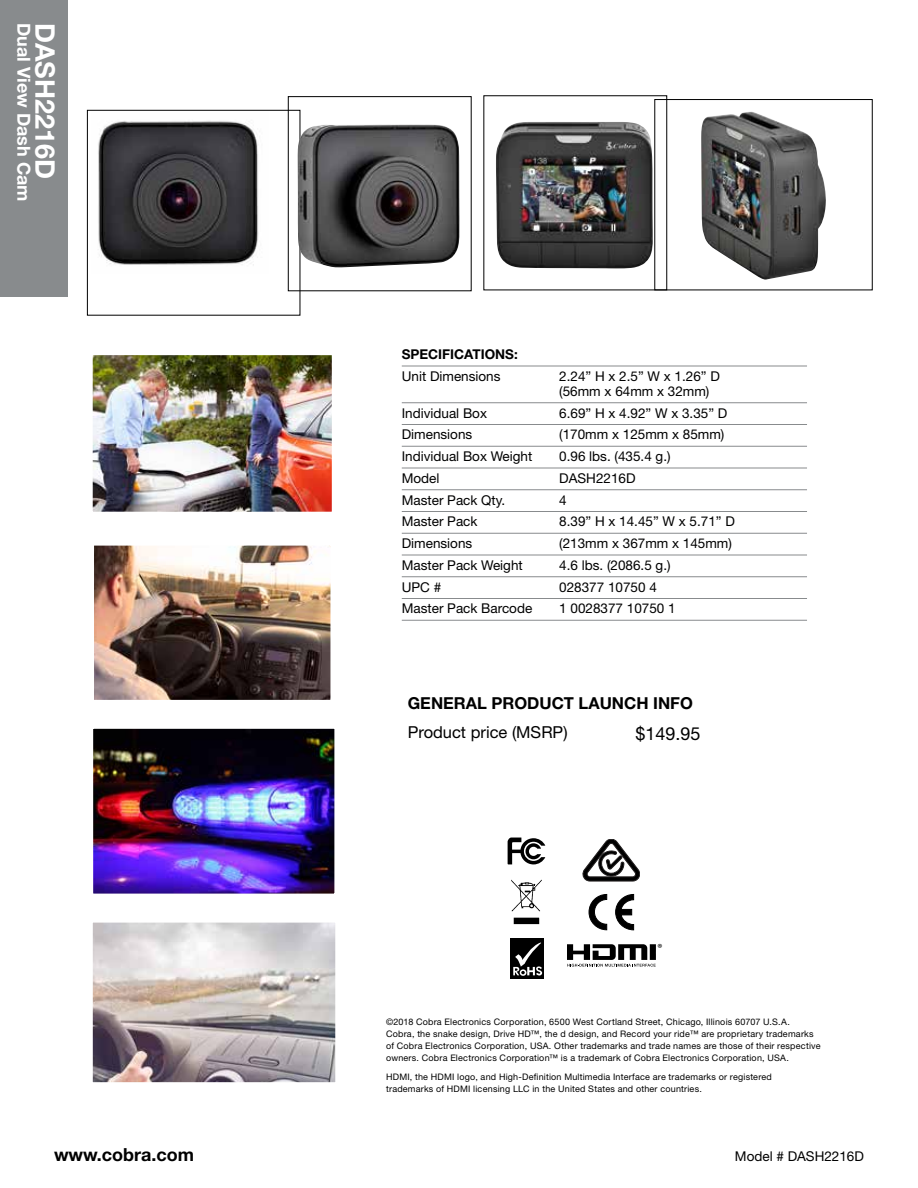
<style>
.page{position:relative;width:918px;height:1188px;background:#fff}
.page>*{position:absolute;margin:0;border:0;box-sizing:border-box;transform-origin:0 0}
.t1{font:700 27px "Helvetica Neue LT Std";color:#fff}
.t2{font:700 18px "Helvetica Neue LT Std";color:#fff}
.t3{font:700 18px "Helvetica Neue LT Std";color:#000}
.t4{font:18px "Helvetica Neue LT Std";color:#000}
.t5{font:700 16.5px "Helvetica Neue LT Std";color:#000}
.t6{font:16.5px "Helvetica Neue LT Std";color:#000}
.t7{font:13.5px/15px "Helvetica Neue LT Std";color:#000}
.t8{font:700 13.5px "Helvetica Neue LT Std";color:#000}
.t9{font:11.85px "Myriad Pro";color:#000}
.t10{font:9px/12px "Helvetica Neue LT Std";letter-spacing:.02em;color:#000}
</style>
<div class="page">
<div style="left:0;top:0;width:68px;height:297px;background:#888b8d"></div>
<img style="left:94px;top:730px;width:239px;height:163px">
<div style="left:84px;top:720px;width:259px;height:183px;border:9px solid #fff"></div>
<div style="left:511px;top:939px;width:33px;height:40px;background:#000"></div>
<svg style="left:511px;top:880px;width:31px;height:44px"></svg>
<svg style="left:513px;top:943px;width:29px;height:33px"></svg>
<svg style="left:508px;top:838px;width:37px;height:26px"></svg>
<svg style="left:589px;top:894px;width:18px;height:36px"></svg>
<svg style="left:615px;top:894px;width:19px;height:36px"></svg>
<svg style="left:583px;top:839px;width:57px;height:42px"></svg>
<svg style="left:567px;top:944px;width:89px;height:23px"></svg>
<div style="left:87px;top:110px;width:213px;height:205px;border:1px solid #000"></div>
<img style="left:298px;top:124px;width:161px;height:144px">
<div style="left:288px;top:96px;width:183px;height:195px;border:1px solid #000"></div>
<img style="left:98px;top:121px;width:161px;height:144px">
<img style="left:496px;top:122px;width:157px;height:146px">
<img style="left:701px;top:112px;width:125px;height:168px">
<img style="left:94px;top:924px;width:240px;height:157px">
<div style="left:84px;top:914px;width:260px;height:177px;border:9px solid #fff"></div>
<img style="left:93px;top:356px;width:238px;height:155px">
<img style="left:95px;top:546px;width:235px;height:153px">
<hr style="left:402px;top:366px;width:405px;height:1px;background:#888b8d">
<hr style="left:402px;top:402px;width:405px;height:1px;background:#888b8d">
<hr style="left:402px;top:424px;width:405px;height:1px;background:#888b8d">
<hr style="left:402px;top:446px;width:405px;height:1px;background:#888b8d">
<hr style="left:402px;top:468px;width:405px;height:1px;background:#888b8d">
<hr style="left:402px;top:489px;width:405px;height:1px;background:#888b8d">
<hr style="left:402px;top:511px;width:405px;height:1px;background:#888b8d">
<hr style="left:402px;top:533px;width:405px;height:1px;background:#888b8d">
<hr style="left:402px;top:555px;width:405px;height:1px;background:#888b8d">
<hr style="left:402px;top:576px;width:405px;height:1px;background:#888b8d">
<hr style="left:402px;top:598px;width:405px;height:1px;background:#888b8d">
<hr style="left:402px;top:620px;width:405px;height:1px;background:#888b8d">
<h2 class="t2" style="left:35px;top:23px;width:180px;rotate:90deg">Dual View Dash Cam</h2>
<h1 class="t1" style="left:62px;top:23px;width:158px;rotate:90deg">DASH2216D</h1>
<h3 class="t8" style="left:402px;top:346px;width:117px">SPECIFICATIONS:</h3>
<h3 class="t7" style="left:402px;top:368px;width:100px">Unit Dimensions</h3>
<h3 class="t7" style="left:559px;top:368px;width:162px">2.24” H x 2.5” W x 1.26” D (56mm x 64mm x 32mm)</h3>
<h3 class="t7" style="left:402px;top:405px;width:87px">Individual Box</h3>
<h3 class="t7" style="left:559px;top:405px;width:170px">6.69” H x 4.92” W x 3.35” D</h3>
<h3 class="t7" style="left:402px;top:427px;width:72px">Dimensions</h3>
<h3 class="t7" style="left:559px;top:427px;width:167px">(170mm x 125mm x 85mm)</h3>
<h3 class="t7" style="left:402px;top:449px;width:132px">Individual Box Weight</h3>
<h3 class="t7" style="left:559px;top:449px;width:113px">0.96 lbs. (435.4 g.)</h3>
<h3 class="t7" style="left:402px;top:470px;width:39px">Model</h3>
<h3 class="t7" style="left:559px;top:470px;width:78px">DASH2216D</h3>
<h3 class="t7" style="left:402px;top:492px;width:105px">Master Pack Qty.</h3>
<h3 class="t7" style="left:559px;top:492px;width:9px">4</h3>
<h3 class="t7" style="left:402px;top:514px;width:77px">Master Pack</h3>
<h3 class="t7" style="left:559px;top:514px;width:177px">8.39” H x 14.45” W x 5.71” D</h3>
<h3 class="t7" style="left:402px;top:536px;width:72px">Dimensions</h3>
<h3 class="t7" style="left:559px;top:536px;width:174px">(213mm x 367mm x 145mm)</h3>
<h3 class="t7" style="left:402px;top:557px;width:122px">Master Pack Weight</h3>
<h3 class="t7" style="left:559px;top:557px;width:113px">4.6 lbs. (2086.5 g.)</h3>
<h3 class="t7" style="left:402px;top:579px;width:41px">UPC #</h3>
<h3 class="t7" style="left:559px;top:579px;width:99px">028377 10750 4</h3>
<h3 class="t7" style="left:402px;top:601px;width:132px">Master Pack Barcode</h3>
<h3 class="t7" style="left:559px;top:601px;width:118px">1 0028377 10750 1</h3>
<h3 class="t5" style="left:408px;top:693px;width:287px">GENERAL PRODUCT LAUNCH INFO</h3>
<h3 class="t6" style="left:408px;top:723px;width:161px">Product price (MSRP)</h3>
<h2 class="t4" style="left:635px;top:722px;width:67px">$149.95</h2>
<h3 class="t9" style="left:657px;top:941px;width:6px">®</h3>
<p class="t10" style="left:386px;top:1016px;width:436px">©2018 Cobra Electronics Corporation, 6500 West Cortland Street, Chicago, Illinois 60707 U.S.A.<br>Cobra, the snake design, Drive HD™, the d design, and Record your ride™ are proprietary trademarks of Cobra Electronics Corporation, USA. Other trademarks and trade names are those of their respective owners. Cobra Electronics Corporation™ is a trademark of Cobra Electronics Corporation, USA.</p>
<p class="t10" style="left:386px;top:1071px;width:387px">HDMI, the HDMI logo, and High-Definition Multimedia Interface are trademarks or registered trademarks of HDMI licensing LLC in the United States and other countries.</p>
<h2 class="t3" style="left:54px;top:1143px;width:142px">www.cobra.com</h2>
<h3 class="t7" style="left:735px;top:1149px;width:131px">Model # DASH2216D</h3>
</div>
